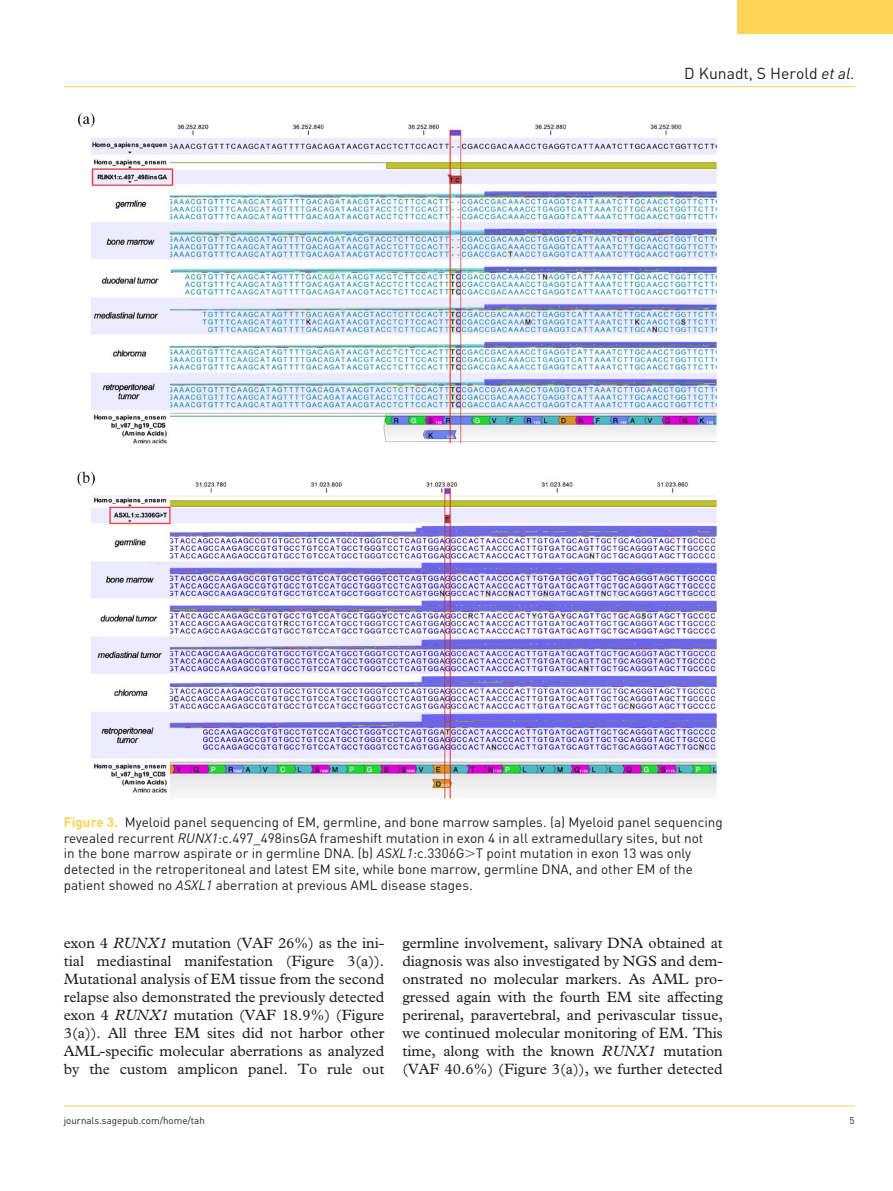
<style>
.page{position:relative;width:893px;height:1191px;background:#fff}
.page>*{position:absolute;margin:0;border:0;box-sizing:border-box;transform-origin:0 0}
.t1{font:15.75px "DIN";color:#231f20}
.t2{font:15px/18px "Plantin Std";color:#231f20;text-align:justify}
.t3{font:13.5px/15.8px "DIN";color:#231f20}
.t4{font:9.75px "DIN";color:#231f20}
.s1{font-style:italic}
.s2{font-weight:700;color:#fed356}
</style>
<div class="page">
<hr style="left:64px;top:86px;width:791px;height:1px;background:#fed356">
<hr style="left:64px;top:1105px;width:791px;height:1px;background:#fed356">
<div style="left:738px;top:0;width:155px;height:34px;background:#fed356"></div>
<img style="left:77px;top:112px;width:640px;height:687px">
<p class="t1" style="left:684px;top:63px;width:172px">D Kunadt, S Herold <span class="s1">et al.</span></p>
<p class="t3" style="left:64px;top:813px;width:660px"><span class="s2">Figure 3.</span> Myeloid panel sequencing of EM, germline, and bone marrow samples. (a) Myeloid panel sequencing revealed recurrent <span class="s1">RUNX1</span>:c.497_498insGA frameshift mutation in exon 4 in all extramedullary sites, but not<br>in the bone marrow aspirate or in germline DNA. (b) <span class="s1">ASXL1</span>:c.3306G T point mutation in exon 13 was only detected in the retroperitoneal and latest EM site, while bone marrow, germline DNA, and other EM of the patient showed no <span class="s1">ASXL1</span> aberration at previous AML disease stages.</p>
<p class="t2" style="left:64px;top:934px;width:322px">exon 4 <span class="s1">RUNX1</span> mutation (VAF 26%) as the ini&shy;tial mediastinal manifestation (Figure 3(a)).<br>Mutational analysis of EM tissue from the second relapse also demonstrated the previously detected exon 4 <span class="s1">RUNX1</span> mutation (VAF 18.9%) (Figure 3(a)). All three EM sites did not harbor other AML-specific molecular aberrations as analyzed by the custom amplicon panel. To rule out</p>
<p class="t2" style="left:402px;top:934px;width:322px">germline involvement, salivary DNA obtained at diagnosis was also investigated by NGS and dem&shy;onstrated no molecular markers. As AML pro&shy;gressed again with the fourth EM site affecting perirenal, paravertebral, and perivascular tissue, we continued molecular monitoring of EM. This time, along with the known <span class="s1">RUNX1</span> mutation (VAF 40.6%) (Figure 3(a)), we further detected</p>
<p class="t4" style="left:64px;top:1114px;width:143px">journals.sagepub.com/home/tah</p>
<p class="t4" style="left:850px;top:1114px;width:7px">5</p>
</div>
